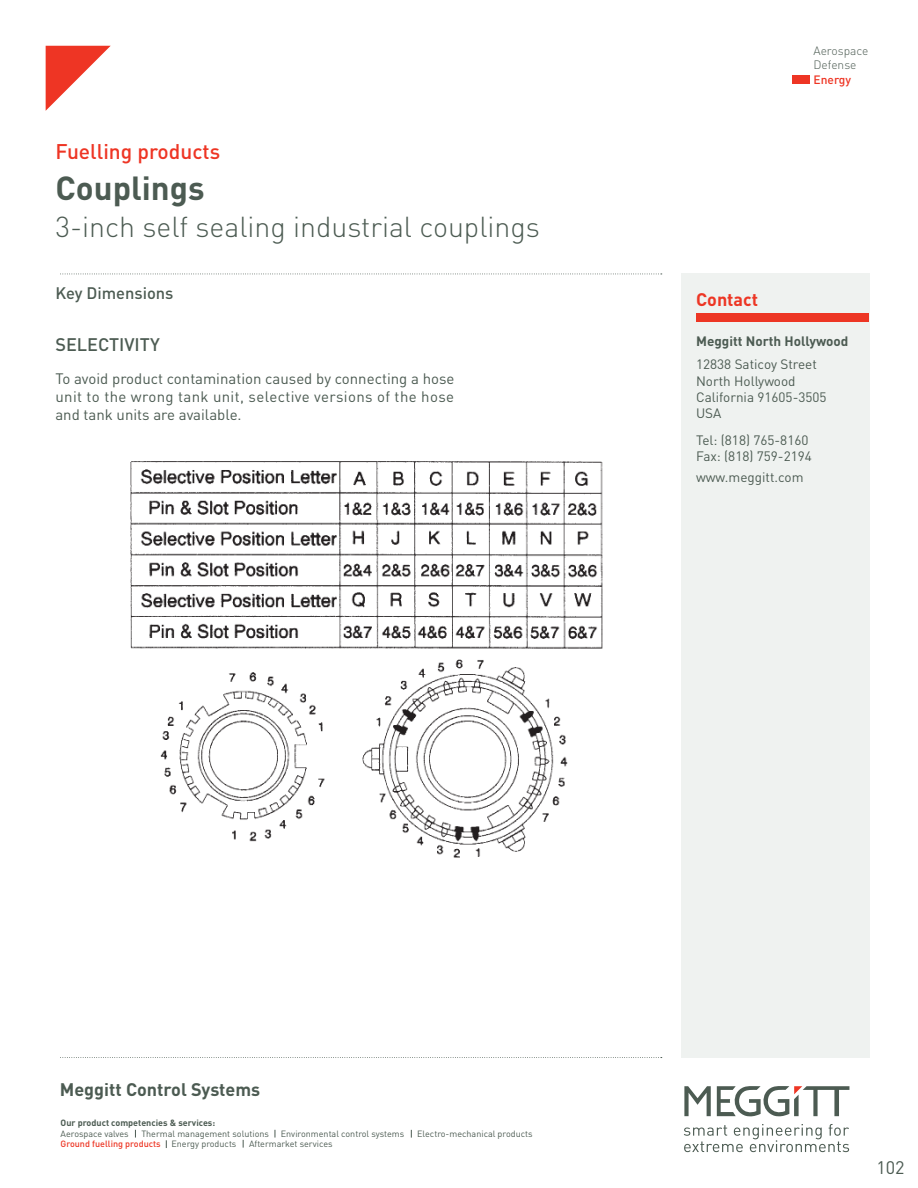
<style>
.page{position:relative;width:918px;height:1188px;background:#fff}
.page>*{position:absolute;margin:0;border:0;box-sizing:border-box;transform-origin:0 0}
.t1{font:700 33px "DINOT";color:#4c5b52}
.t2{font:300 28.5px "DINOT";color:#4c5b52}
.t3{font:500 21px "DINOT";color:#ee3524}
.t4{font:700 18px "DINOT";color:#4c5b52}
.t5{font:500 18px "DINOT";color:#4c5b52}
.t6{font:700 18px "DINOT";color:#ed3624}
.t7{font:18px "DINOT";color:#4c5b52}
.t8{font:500 16.5px "DINOT";color:#4c5b52}
.t9{font:15px/18px "DINOT";letter-spacing:.015em;color:#4c5b52;text-align:justify}
.t10{font:13.5px/16.2px "DINOT";color:#4c5b52}
.t11{font:700 13.5px "DINOT";color:#4c5b52}
.t12{font:300 12px/14.4px "DINOT";color:#4c5b52}
.t13{font:500 12px "DINOT";color:#ee3524}
.t14{font:9px "DINOT";color:#4c5b52}
.t15{font:500 9px "DINOT";color:#ed3624}
.t16{font:700 9px "DINOT";color:#4c5b52}
.s1{font-weight:400;color:#4c5b52}
</style>
<div class="page">
<svg style="left:62px;top:274px;width:600px;height:1px"></svg>
<svg style="left:62px;top:1057px;width:600px;height:1px"></svg>
<svg style="left:46px;top:46px;width:65px;height:65px"></svg>
<svg style="left:684px;top:1124px;width:165px;height:28px"></svg>
<svg style="left:684px;top:1086px;width:27px;height:30px"></svg>
<svg style="left:717px;top:1086px;width:132px;height:31px"></svg>
<div style="left:681px;top:274px;width:188px;height:784px;background:#eff2f0"></div>
<div style="left:792px;top:75px;width:18px;height:9px;background:#ee3524"></div>
<div style="left:697px;top:314px;width:172px;height:8px;background:#ed3624"></div>
<img style="left:130px;top:461px;width:473px;height:397px">
<h3 class="t3" style="left:55px;top:138px;width:166px">Fuelling products</h3>
<h1 class="t1" style="left:55px;top:167px;width:151px">Couplings</h1>
<h2 class="t2" style="left:55px;top:209px;width:486px">3-inch self sealing industrial couplings</h2>
<p class="t8" style="left:55px;top:283px;width:120px">Key Dimensions</p>
<p class="t12" style="left:813px;top:43px;width:57px">Aerospace<br>Defense</p>
<p class="t13" style="left:813px;top:72px;width:39px">Energy</p>
<p class="t6" style="left:696px;top:288px;width:64px">Contact</p>
<p class="t5" style="left:55px;top:333px;width:106px">SELECTIVITY</p>
<p class="t11" style="left:696px;top:333px;width:154px">Meggitt North Hollywood</p>
<p class="t9" style="left:55px;top:369px;width:401px">To avoid product contamination caused by connecting a hose unit to the wrong tank unit, selective versions of the hose and tank units are available.</p>
<p class="t10" style="left:696px;top:356px;width:132px">12838 Saticoy Street<br>North Hollywood<br>California 91605-3505<br>USA</p>
<p class="t10" style="left:696px;top:431px;width:117px">Tel: (818) 765-8160<br>Fax: (818) 759-2194</p>
<p class="t10" style="left:696px;top:469px;width:109px">www.meggitt.com</p>
<p class="t4" style="left:60px;top:1077px;width:202px">Meggitt Control Systems</p>
<p class="t16" style="left:61px;top:1117px;width:156px">Our product competencies &amp; services:</p>
<p class="t14" style="left:61px;top:1128px;width:70px">Aerospace valves</p>
<p class="t14" style="left:141px;top:1128px;width:129px">Thermal management solutions</p>
<p class="t14" style="left:281px;top:1128px;width:125px">Environmental control systems</p>
<p class="t14" style="left:417px;top:1128px;width:117px">Electro-mechanical products</p>
<p class="t15" style="left:60px;top:1138px;width:177px">Ground fuelling products <span class="s1">Energy products</span></p>
<p class="t14" style="left:249px;top:1138px;width:85px">Aftermarket services</p>
<p class="t7" style="left:876px;top:1156px;width:30px">102</p>
</div>
